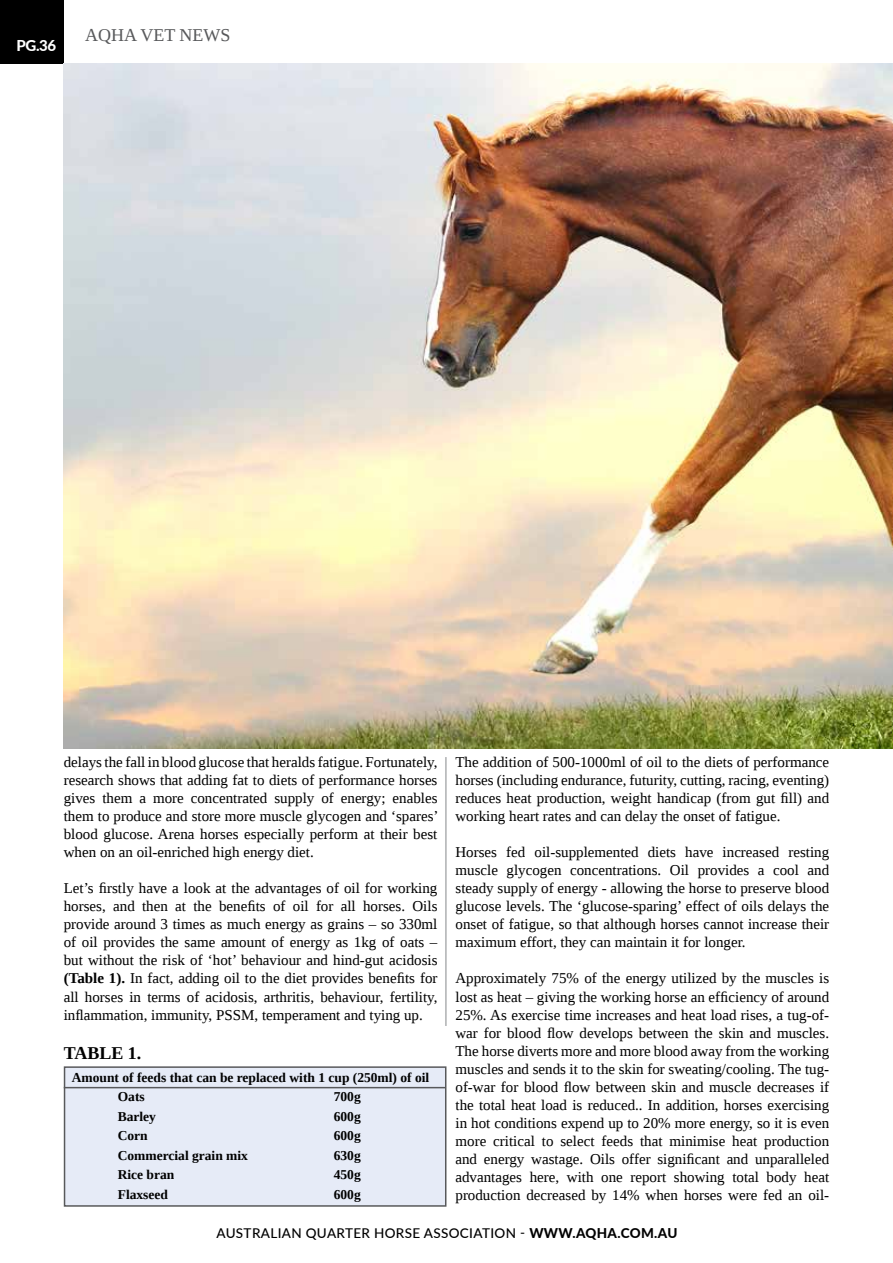
<style>
.page{position:relative;width:893px;height:1263px;background:#fff}
.page>*{position:absolute;margin:0;border:0;box-sizing:border-box;transform-origin:0 0}
.t1{font:18px "Liberation Serif";color:#58595b}
.t2{font:700 18px "Liberation Serif";color:#000}
.t3{font:15px/18px "Liberation Serif";color:#000;text-align:justify}
.t4{font:800 15px "Lato";color:#fff}
.t5{font:700 13.5px/19.5px "Liberation Serif";color:#000}
.t6{font:500 13.5px "Lato";letter-spacing:.025em;color:#000}
.s1{font-weight:700}
.s2{font-weight:800}
</style>
<div class="page">
<div style="left:0;top:0;width:64px;height:64px;background:#000"></div>
<div style="left:64px;top:1066px;width:382px;height:141px;background:#e6ebf7;border:2px solid #58595b"></div>
<img style="left:64px;top:64px;width:829px;height:684px">
<hr style="left:64px;top:1087px;width:381px;height:1px;background:#58595b">
<hr style="left:445px;top:757px;width:1px;height:269px;background:#939598">
<p class="t4" style="left:17px;top:35px;width:41px">PG.36</p>
<p class="t1" style="left:85px;top:23px;width:147px">AQHA VET NEWS</p>
<p class="t3" style="left:64px;top:753px;width:376px">delays the fall in blood glucose that heralds fatigue. Fortunately, research shows that adding fat to diets of performance horses gives them a more concentrated supply of energy; enables them to produce and store more muscle glycogen and ‘spares’ blood glucose. Arena horses especially perform at their best when on an oil-enriched high energy diet.</p>
<p class="t3" style="left:64px;top:879px;width:375px">Let’s firstly have a look at the advantages of oil for working horses, and then at the benefits of oil for all horses. Oils provide around 3 times as much energy as grains – so 330ml of oil provides the same amount of energy as 1kg of oats – but without the risk of ‘hot’ behaviour and hind-gut acidosis <span class="s1">(Table 1).</span> In fact, adding oil to the diet provides benefits for all horses in terms of acidosis, arthritis, behaviour, fertility, inflammation, immunity, PSSM, temperament and tying up.</p>
<p class="t2" style="left:64px;top:1041px;width:79px">TABLE 1.</p>
<p class="t5" style="left:118px;top:1067px;width:313px;text-indent:-46px">Amount of feeds that can be replaced with 1 cup (250ml) of oil<br>Oats</p>
<p class="t5" style="left:334px;top:1086px;width:28px">700g</p>
<p class="t5" style="left:118px;top:1106px;width:40px">Barley</p>
<p class="t5" style="left:334px;top:1106px;width:28px">600g</p>
<p class="t5" style="left:118px;top:1125px;width:31px">Corn</p>
<p class="t5" style="left:334px;top:1125px;width:28px">600g</p>
<p class="t5" style="left:118px;top:1145px;width:132px">Commercial grain mix</p>
<p class="t5" style="left:334px;top:1145px;width:28px">630g</p>
<p class="t5" style="left:118px;top:1164px;width:58px">Rice bran</p>
<p class="t5" style="left:334px;top:1164px;width:28px">450g</p>
<p class="t5" style="left:118px;top:1184px;width:52px">Flaxseed</p>
<p class="t5" style="left:334px;top:1184px;width:28px">600g</p>
<p class="t3" style="left:455px;top:753px;width:375px">The addition of 500-1000ml of oil to the diets of performance horses (including endurance, futurity, cutting, racing, eventing) reduces heat production, weight handicap (from gut fill) and working heart rates and can delay the onset of fatigue.</p>
<p class="t3" style="left:455px;top:843px;width:375px">Horses fed oil-supplemented diets have increased resting muscle glycogen concentrations. Oil provides a cool and steady supply of energy - allowing the horse to preserve blood glucose levels. The ‘glucose-sparing’ effect of oils delays the onset of fatigue, so that although horses cannot increase their maximum effort, they can maintain it for longer.</p>
<p class="t3" style="left:455px;top:969px;width:375px">Approximately 75% of the energy utilized by the muscles is lost as heat – giving the working horse an efficiency of around 25%. As exercise time increases and heat load rises, a tug-of&shy;war for blood flow develops between the skin and muscles.<br>The horse diverts more and more blood away from the working muscles and sends it to the skin for sweating/cooling. The tug&shy;of-war for blood flow between skin and muscle decreases if the total heat load is reduced.. In addition, horses exercising in hot conditions expend up to 20% more energy, so it is even more critical to select feeds that minimise heat production and energy wastage. Oils offer significant and unparalleled advantages here, with one report showing total body heat production decreased by 14% when horses were fed an oil-</p>
<p class="t6" style="left:216px;top:1223px;width:462px">AUSTRALIAN QUARTER HORSE ASSOCIATION - <span class="s2">WWW.AQHA.COM.AU</span></p>
</div>
